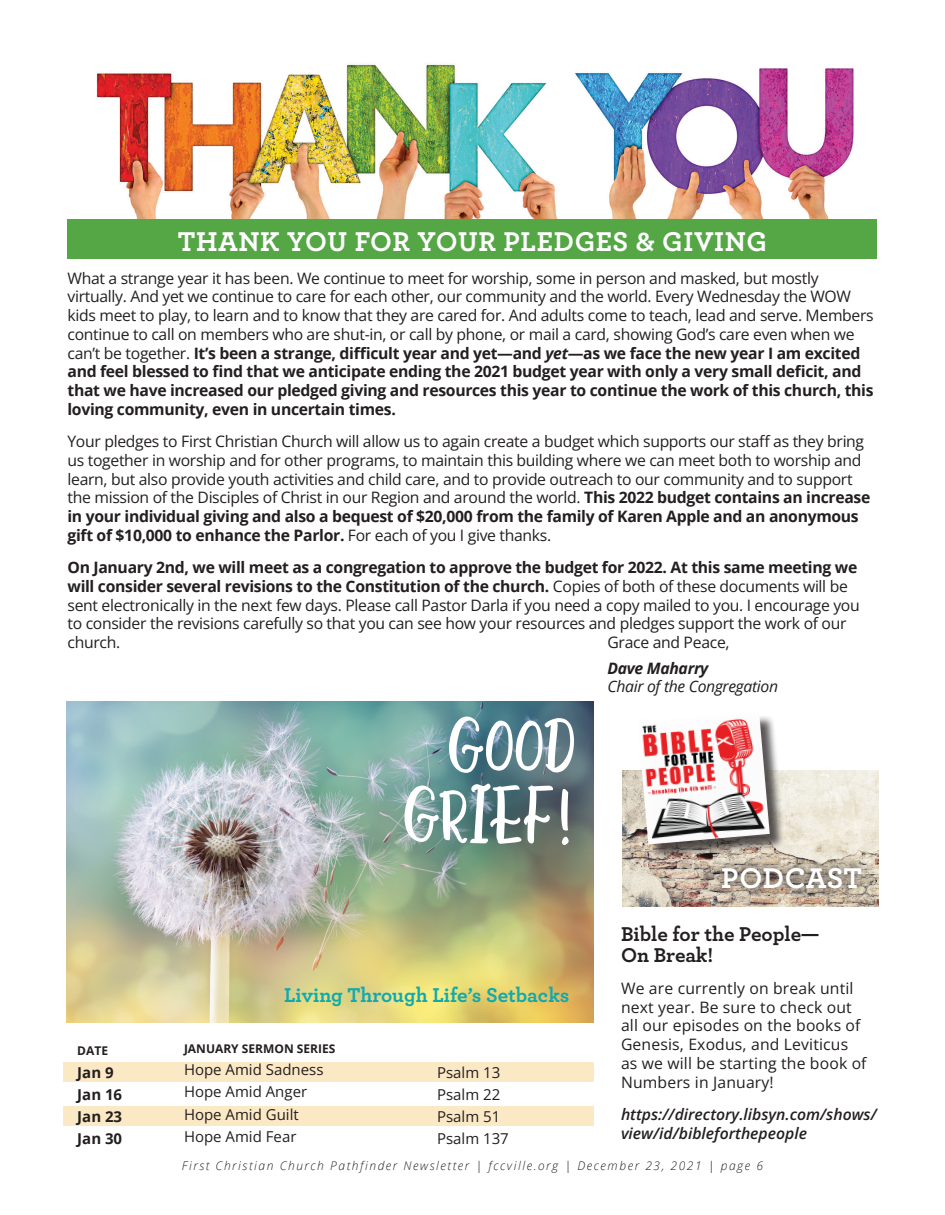
<style>
.page{position:relative;width:945px;height:1215px;background:#fff}
.page>*{position:absolute;margin:0;border:0;box-sizing:border-box;transform-origin:0 0}
.t1{font:71.4px "bhatoshaicaps";color:#fff}
.subheads{font:700 30px "Archer";letter-spacing:.01em;color:#fff}
.Body_copy{font:700 28.5px "Archer";letter-spacing:.02em;color:#fff}
.t2{font:700 21px "Archer";color:#10a9ae}
.Body_copy-2{font:700 21px/21px "Archer";color:#231f20}
.Body_copy-3{font:15.75px/18.8px "Open Sans";letter-spacing:-.02em;color:#231f20}
.Body_copy-4{font:15.75px/18.8px "Open Sans";letter-spacing:.01em;color:#231f20}
.subheads-2{font:italic 600 15.75px/18.8px "Open Sans";color:#231f20}
.Body_copy-5{font:italic 15.75px/18.8px "Open Sans";letter-spacing:-.02em;color:#231f20}
.Body_copy-6{font:15px "Open Sans";color:#231f20}
.Body_copy-7{font:700 15px "Open Sans";color:#231f20}
.t3{font:italic 300 12px "Open Sans";letter-spacing:.13em;color:#231f20}
.Body_copy-8{font:700 12px "Open Sans";color:#231f20}
.s1{font-weight:700}
.s2{font-weight:700;font-style:italic}
</style>
<div class="page">
<div style="left:68px;top:218px;width:810px;height:41px;background:#55a746"></div>
<img style="left:623px;top:770px;width:256px;height:136px">
<div style="left:640px;top:714px;width:145px;height:146px;background:#231f20;opacity:.75"></div>
<img style="left:638px;top:714px;width:132px;height:131px">
<div style="left:713px;top:858px;width:157px;height:40px;background:#231f20;opacity:.75"></div>
<img style="left:67px;top:702px;width:527px;height:321px">
<div style="left:63px;top:1106px;width:531px;height:19px;background:#fbe8c4"></div>
<div style="left:63px;top:1062px;width:531px;height:19px;background:#fbe8c4"></div>
<img style="left:96px;top:64px;width:758px;height:154px">
<p class="Body_copy" style="left:178px;top:219px;width:591px">THANK YOU FOR YOUR PLEDGES &amp; GIVING</p>
<p class="Body_copy-3" style="left:68px;top:268px;width:808px">What a strange year it has been. We continue to meet for worship, some in person and masked, but mostly virtually. And yet we continue to care for each other, our community and the world. Every Wednesday the WOW kids meet to play, to learn and to know that they are cared for. And adults come to teach, lead and serve. Members continue to call on members who are shut-in, or call by phone, or mail a card, showing God’s care even when we can’t be together. <span class="s1">It’s been a strange, difficult year and yet—and</span> <span class="s2">yet</span><span class="s1">—as we face the new year I am excited and feel blessed to find that we anticipate ending the 2021 budget year with only a very small deficit, and that we have increased our pledged giving and resources this year to continue the work of this church, this loving community, even in uncertain times.</span></p>
<p class="Body_copy-3" style="left:68px;top:432px;width:804px">Your pledges to First Christian Church will allow us to again create a budget which supports our staff as they bring us together in worship and for other programs, to maintain this building where we can meet both to worship and learn, but also provide youth activities and child care, and to provide outreach to our community and to support the mission of the Disciples of Christ in our Region and around the world. <span class="s1">This 2022 budget contains an increase in your individual giving and also a bequest of $20,000 from the family of Karen Apple and an anonymous gift of $10,000 to enhance the Parlor.</span> For each of you I give thanks.</p>
<p class="Body_copy-3" style="left:68px;top:558px;width:794px"><span class="s1">On January 2nd, we will meet as a congregation to approve the budget for 2022. At this same meeting we will consider several revisions to the Constitution of the church.</span> Copies of both of these documents will be sent electronically in the next few days. Please call Pastor Darla if you need a copy mailed to you. I encourage you to consider the revisions carefully so that you can see how your resources and pledges support the work of our church.</p>
<p class="Body_copy-3" style="left:608px;top:633px;width:124px">Grace and Peace,</p>
<p class="Body_copy-5" style="left:608px;top:658px;width:172px"><span class="s1">Dave Maharry<br></span>Chair of the Congregation</p>
<p class="Body_copy-8" style="left:77px;top:1042px;width:32px">DATE</p>
<p class="Body_copy-7" style="left:77px;top:1062px;width:38px">Jan 9</p>
<p class="Body_copy-7" style="left:77px;top:1084px;width:46px">Jan 16</p>
<p class="Body_copy-7" style="left:77px;top:1106px;width:46px">Jan 23</p>
<p class="Body_copy-7" style="left:77px;top:1128px;width:46px">Jan 30</p>
<p class="t1" style="left:449px;top:695px;width:130px">GOOD</p>
<p class="t1" style="left:404px;top:764px;width:174px">GRIEF!</p>
<p class="t2" style="left:284px;top:979px;width:287px">Living Through Life’s Setbacks</p>
<p class="Body_copy-8" style="left:184px;top:1040px;width:153px">JANUARY SERMON SERIES</p>
<p class="Body_copy-6" style="left:184px;top:1059px;width:141px">Hope Amid Sadness</p>
<p class="Body_copy-6" style="left:184px;top:1082px;width:125px">Hope Amid Anger</p>
<p class="Body_copy-6" style="left:184px;top:1104px;width:116px">Hope Amid Guilt</p>
<p class="Body_copy-6" style="left:184px;top:1126px;width:114px">Hope Amid Fear</p>
<p class="Body_copy-6" style="left:437px;top:1062px;width:65px">Psalm 13</p>
<p class="Body_copy-6" style="left:437px;top:1084px;width:65px">Psalm 22</p>
<p class="Body_copy-6" style="left:437px;top:1106px;width:65px">Psalm 51</p>
<p class="Body_copy-6" style="left:437px;top:1129px;width:73px">Psalm 137</p>
<p class="subheads" style="left:721px;top:854px;width:142px">PODCAST</p>
<p class="Body_copy-2" style="left:621px;top:922px;width:200px">Bible for the People—<br>On Break!</p>
<p class="Body_copy-4" style="left:621px;top:978px;width:247px">We are currently on break until next year. Be sure to check out all our episodes on the books of<br>Genesis, Exodus, and Leviticus as we will be starting the book of<br>Numbers in January!</p>
<p class="subheads-2" style="left:621px;top:1104px;width:257px">https://directory.libsyn.com/shows/ view/id/bibleforthepeople</p>
<p class="t3" style="left:182px;top:1158px;width:583px">First Christian Church Pathfinder Newsletter | fccville.org | December 23, 2021 | page 6</p>
</div>
